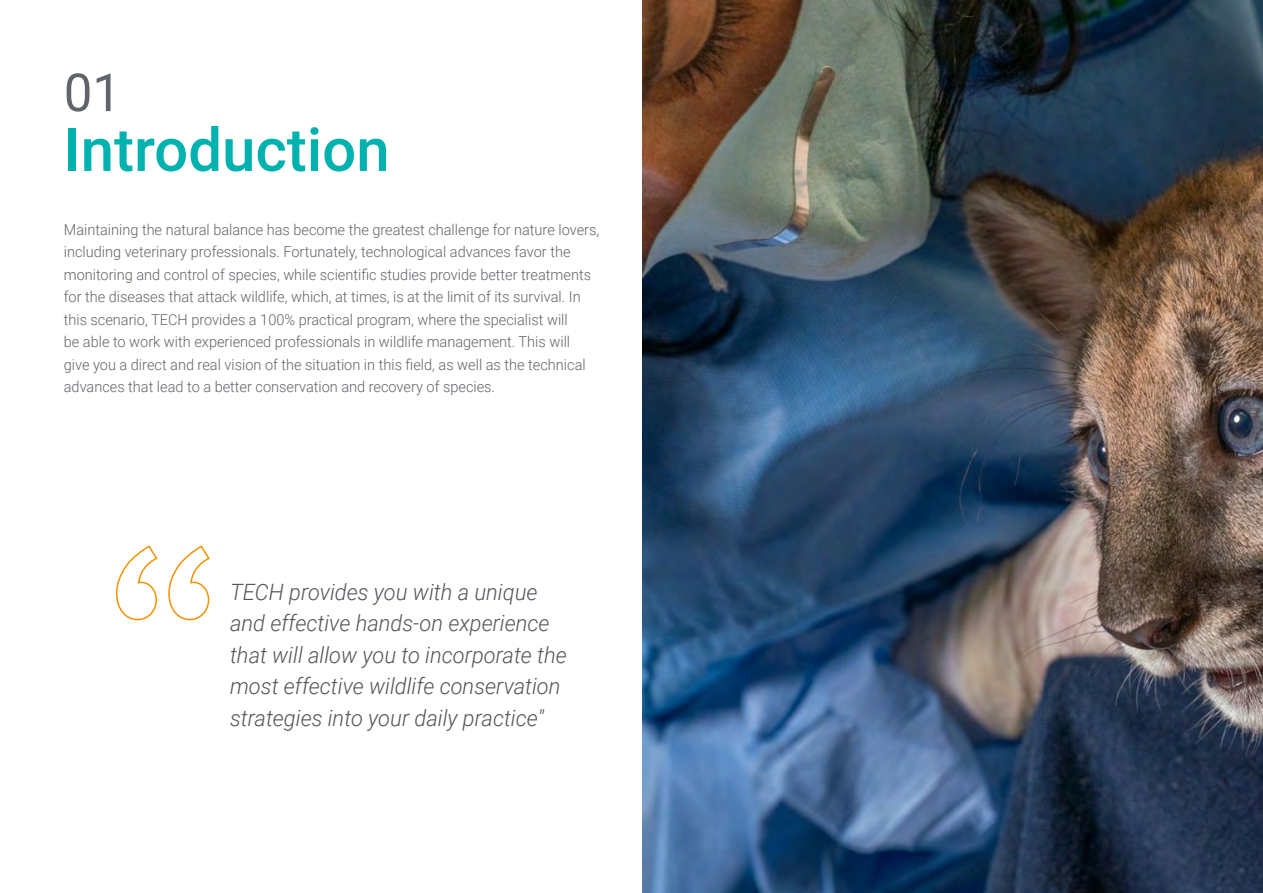
<style>
.page{position:relative;width:1263px;height:893px;background:#fff}
.page>*{position:absolute;margin:0;border:0;box-sizing:border-box;transform-origin:0 0}
.t1{font:500 60px "Roboto";color:#00b2af}
.t2{font:52.5px "Roboto";color:#61646a}
.t3{font:italic 300 22.5px/31.5px "Roboto";color:#52555b}
.t4{font:300 15px/22.5px "Roboto";color:#61646a}
</style>
<div class="page">
<svg style="left:115px;top:545px;width:95px;height:76px"></svg>
<img style="left:642px;top:0;width:621px;height:893px">
<h2 class="t2" style="left:64px;top:56px;width:59px">01</h2>
<h1 class="t1" style="left:64px;top:108px;width:327px">Introduction</h1>
<p class="t4" style="left:64px;top:217px;width:537px">Maintaining the natural balance has become the greatest challenge for nature lovers, including veterinary professionals. Fortunately, technological advances favor the monitoring and control of species, while scientific studies provide better treatments for the diseases that attack wildlife, which, at times, is at the limit of its survival. In this scenario, TECH provides a 100% practical program, where the specialist will<br>be able to work with experienced professionals in wildlife management. This will give you a direct and real vision of the situation in this field, as well as the technical advances that lead to a better conservation and recovery of species.</p>
<h3 class="t3" style="left:230px;top:575px;width:338px">TECH provides you with a unique and effective hands-on experience that will allow you to incorporate the most effective wildlife conservation strategies into your daily practice"</h3>
</div>
